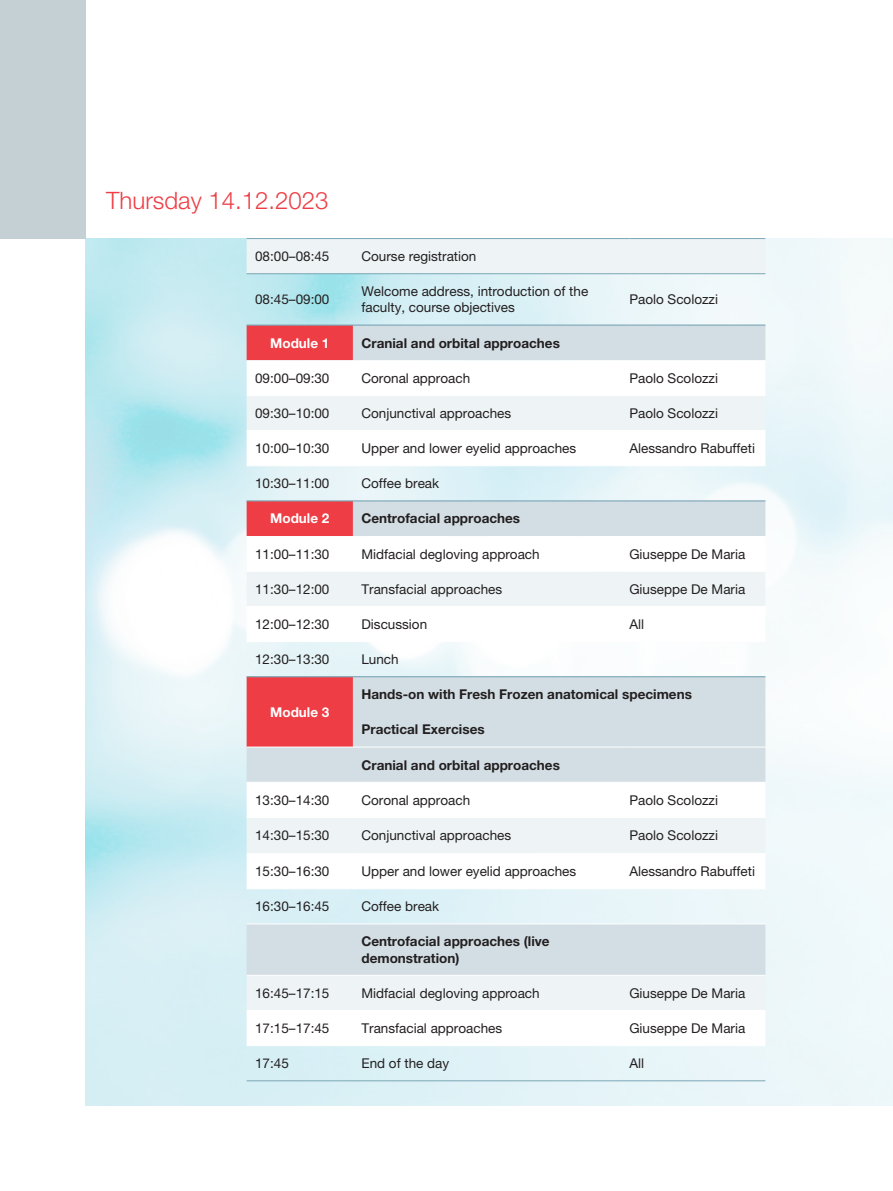
<style>
.page{position:relative;width:893px;height:1191px;background:#fff}
.page>*{position:absolute;margin:0;border:0;box-sizing:border-box;transform-origin:0 0}
.t1{font:300 24px "Helvetica Neue LT Pro";color:#ee3d45}
.t2{font:13.5px/16.2px "Helvetica Neue LT Pro";color:#231f20}
.t3{font:700 13.5px/16.2px "Helvetica Neue LT Pro";color:#231f20}
.t4{font:700 13.5px "Helvetica Neue LT Pro";color:#fff}
</style>
<div class="page">
<svg style="left:247px;top:239px;width:518px;height:85px;background:#dff1f5"></svg>
<svg style="left:247px;top:326px;width:518px;height:34px;background:#d7bdc3"></svg>
<svg style="left:247px;top:360px;width:518px;height:650px"></svg>
<hr style="left:247px;top:238px;width:106px;height:1px;background:#7ba6b5">
<hr style="left:353px;top:238px;width:276px;height:1px;background:#7ba6b5">
<hr style="left:629px;top:238px;width:136px;height:1px;background:#7ba6b5">
<hr style="left:247px;top:273px;width:106px;height:1px;background:#7ba6b5">
<hr style="left:353px;top:273px;width:276px;height:1px;background:#7ba6b5">
<hr style="left:629px;top:273px;width:136px;height:1px;background:#7ba6b5">
<hr style="left:247px;top:1080px;width:106px;height:1px;background:#7ba6b5">
<hr style="left:353px;top:1080px;width:276px;height:1px;background:#7ba6b5">
<hr style="left:629px;top:1080px;width:136px;height:1px;background:#7ba6b5">
<hr style="left:247px;top:395px;width:106px;height:1px;background:#fff">
<hr style="left:353px;top:395px;width:276px;height:1px;background:#fff">
<hr style="left:629px;top:395px;width:136px;height:1px;background:#fff">
<hr style="left:247px;top:430px;width:106px;height:1px;background:#fff">
<hr style="left:353px;top:430px;width:276px;height:1px;background:#fff">
<hr style="left:629px;top:430px;width:136px;height:1px;background:#fff">
<hr style="left:247px;top:465px;width:106px;height:1px;background:#fff">
<hr style="left:353px;top:465px;width:276px;height:1px;background:#fff">
<hr style="left:629px;top:465px;width:136px;height:1px;background:#fff">
<hr style="left:247px;top:571px;width:106px;height:1px;background:#fff">
<hr style="left:353px;top:571px;width:276px;height:1px;background:#fff">
<hr style="left:629px;top:571px;width:136px;height:1px;background:#fff">
<hr style="left:247px;top:606px;width:106px;height:1px;background:#fff">
<hr style="left:353px;top:606px;width:276px;height:1px;background:#fff">
<hr style="left:629px;top:606px;width:136px;height:1px;background:#fff">
<hr style="left:247px;top:641px;width:106px;height:1px;background:#fff">
<hr style="left:353px;top:641px;width:276px;height:1px;background:#fff">
<hr style="left:629px;top:641px;width:136px;height:1px;background:#fff">
<hr style="left:247px;top:746px;width:106px;height:1px;background:#fff">
<hr style="left:353px;top:746px;width:276px;height:1px;background:#fff">
<hr style="left:629px;top:746px;width:136px;height:1px;background:#fff">
<hr style="left:247px;top:782px;width:106px;height:1px;background:#fff">
<hr style="left:353px;top:782px;width:276px;height:1px;background:#fff">
<hr style="left:629px;top:782px;width:136px;height:1px;background:#fff">
<hr style="left:247px;top:817px;width:106px;height:1px;background:#fff">
<hr style="left:353px;top:817px;width:276px;height:1px;background:#fff">
<hr style="left:629px;top:817px;width:136px;height:1px;background:#fff">
<hr style="left:247px;top:853px;width:106px;height:1px;background:#fff">
<hr style="left:353px;top:853px;width:276px;height:1px;background:#fff">
<hr style="left:629px;top:853px;width:136px;height:1px;background:#fff">
<hr style="left:247px;top:888px;width:106px;height:1px;background:#fff">
<hr style="left:353px;top:888px;width:276px;height:1px;background:#fff">
<hr style="left:629px;top:888px;width:136px;height:1px;background:#fff">
<hr style="left:247px;top:923px;width:106px;height:1px;background:#fff">
<hr style="left:353px;top:923px;width:276px;height:1px;background:#fff">
<hr style="left:629px;top:923px;width:136px;height:1px;background:#fff">
<hr style="left:247px;top:975px;width:106px;height:1px;background:#fff">
<hr style="left:353px;top:975px;width:276px;height:1px;background:#fff">
<hr style="left:629px;top:975px;width:136px;height:1px;background:#fff">
<hr style="left:247px;top:324px;width:106px;height:2px;background:#7ba6b5">
<hr style="left:353px;top:324px;width:276px;height:2px;background:#7ba6b5">
<hr style="left:629px;top:324px;width:136px;height:2px;background:#7ba6b5">
<hr style="left:247px;top:500px;width:106px;height:1px;background:#7ba6b5">
<hr style="left:353px;top:500px;width:276px;height:1px;background:#7ba6b5">
<hr style="left:629px;top:500px;width:136px;height:1px;background:#7ba6b5">
<hr style="left:247px;top:676px;width:106px;height:1px;background:#7ba6b5">
<hr style="left:353px;top:676px;width:276px;height:1px;background:#7ba6b5">
<hr style="left:629px;top:676px;width:136px;height:1px;background:#7ba6b5">
<div style="left:0;top:0;width:85px;height:238px;background:#c5d0d5"></div>
<h1 class="t1" style="left:106px;top:185px;width:224px">Thursday 14.12.2023</h1>
<p class="t2" style="left:255px;top:248px;width:76px">08:00–08:45</p>
<p class="t2" style="left:361px;top:248px;width:116px">Course registration</p>
<p class="t2" style="left:255px;top:291px;width:76px">08:45–09:00</p>
<p class="t2" style="left:361px;top:283px;width:228px">Welcome address, introduction of the faculty, course objectives</p>
<p class="t2" style="left:629px;top:291px;width:90px">Paolo Scolozzi</p>
<p class="t4" style="left:270px;top:334px;width:61px">Module 1</p>
<p class="t3" style="left:361px;top:334px;width:200px">Cranial and orbital approaches</p>
<p class="t2" style="left:255px;top:369px;width:76px">09:00–09:30</p>
<p class="t2" style="left:361px;top:369px;width:110px">Coronal approach</p>
<p class="t2" style="left:629px;top:369px;width:90px">Paolo Scolozzi</p>
<p class="t2" style="left:255px;top:405px;width:76px">09:30–10:00</p>
<p class="t2" style="left:361px;top:405px;width:151px">Conjunctival approaches</p>
<p class="t2" style="left:629px;top:405px;width:90px">Paolo Scolozzi</p>
<p class="t2" style="left:255px;top:440px;width:76px">10:00–10:30</p>
<p class="t2" style="left:361px;top:440px;width:216px">Upper and lower eyelid approaches</p>
<p class="t2" style="left:629px;top:440px;width:127px">Alessandro Rabuffeti</p>
<p class="t2" style="left:255px;top:475px;width:76px">10:30–11:00</p>
<p class="t2" style="left:361px;top:475px;width:79px">Coffee break</p>
<p class="t4" style="left:270px;top:510px;width:61px">Module 2</p>
<p class="t3" style="left:361px;top:510px;width:160px">Centrofacial approaches</p>
<p class="t2" style="left:255px;top:545px;width:76px">11:00–11:30</p>
<p class="t2" style="left:361px;top:545px;width:180px">Midfacial degloving approach</p>
<p class="t2" style="left:629px;top:545px;width:118px">Giuseppe De Maria</p>
<p class="t2" style="left:255px;top:580px;width:76px">11:30–12:00</p>
<p class="t2" style="left:361px;top:580px;width:142px">Transfacial approaches</p>
<p class="t2" style="left:629px;top:580px;width:118px">Giuseppe De Maria</p>
<p class="t2" style="left:255px;top:616px;width:76px">12:00–12:30</p>
<p class="t2" style="left:361px;top:616px;width:67px">Discussion</p>
<p class="t2" style="left:629px;top:616px;width:16px">All</p>
<p class="t2" style="left:255px;top:651px;width:76px">12:30–13:30</p>
<p class="t2" style="left:361px;top:651px;width:39px">Lunch</p>
<p class="t4" style="left:270px;top:703px;width:61px">Module 3</p>
<p class="t3" style="left:361px;top:686px;width:332px">Hands-on with Fresh Frozen anatomical specimens</p>
<p class="t3" style="left:361px;top:721px;width:125px">Practical Exercises</p>
<p class="t3" style="left:361px;top:756px;width:200px">Cranial and orbital approaches</p>
<p class="t2" style="left:255px;top:791px;width:76px">13:30–14:30</p>
<p class="t2" style="left:361px;top:791px;width:110px">Coronal approach</p>
<p class="t2" style="left:629px;top:791px;width:90px">Paolo Scolozzi</p>
<p class="t2" style="left:255px;top:827px;width:76px">14:30–15:30</p>
<p class="t2" style="left:361px;top:827px;width:151px">Conjunctival approaches</p>
<p class="t2" style="left:629px;top:827px;width:90px">Paolo Scolozzi</p>
<p class="t2" style="left:255px;top:863px;width:76px">15:30–16:30</p>
<p class="t2" style="left:361px;top:863px;width:216px">Upper and lower eyelid approaches</p>
<p class="t2" style="left:629px;top:863px;width:127px">Alessandro Rabuffeti</p>
<p class="t2" style="left:255px;top:898px;width:76px">16:30–16:45</p>
<p class="t2" style="left:361px;top:898px;width:79px">Coffee break</p>
<p class="t3" style="left:361px;top:933px;width:190px">Centrofacial approaches (live demonstration)</p>
<p class="t2" style="left:255px;top:984px;width:76px">16:45–17:15</p>
<p class="t2" style="left:361px;top:984px;width:180px">Midfacial degloving approach</p>
<p class="t2" style="left:629px;top:984px;width:118px">Giuseppe De Maria</p>
<p class="t2" style="left:255px;top:1019px;width:76px">17:15–17:45</p>
<p class="t2" style="left:361px;top:1019px;width:142px">Transfacial approaches</p>
<p class="t2" style="left:629px;top:1019px;width:118px">Giuseppe De Maria</p>
<p class="t2" style="left:255px;top:1055px;width:35px">17:45</p>
<p class="t2" style="left:361px;top:1055px;width:89px">End of the day</p>
<p class="t2" style="left:629px;top:1055px;width:16px">All</p>
</div>
